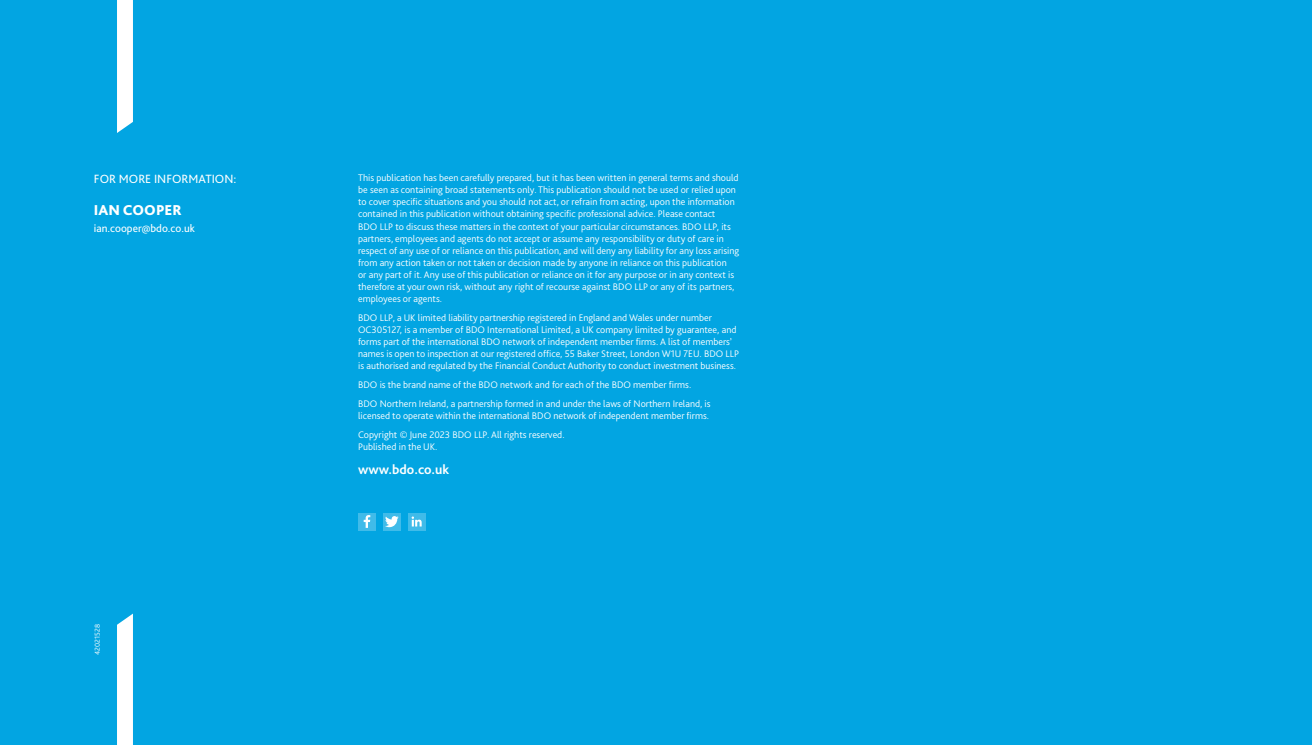
<style>
.page{position:relative;width:1312px;height:745px;background:#fff}
.page>*{position:absolute;margin:0;border:0;box-sizing:border-box;transform-origin:0 0}
.t1{font:800 15px "Bliss Pro";color:#fff}
.t2{font:700 13.75px "Bliss Pro";color:#fff}
.t3{font:12.5px "Bliss Pro";color:#fff}
.t4{font:11.25px "Bliss Pro";color:#fff}
.t5{font:300 10px/12px "Bliss Pro";color:#fff}
.t6{font:300 7.5px "Bliss Pro";color:#fff}
</style>
<div class="page">
<div style="left:0;top:0;width:1311px;height:744px;background:#02a5e2"></div>
<svg style="left:407px;top:512px;width:18px;height:18px"></svg>
<svg style="left:411px;top:516px;width:10px;height:10px"></svg>
<div style="left:358px;top:512px;width:18px;height:18px;background:#40bbe9"></div>
<svg style="left:363px;top:515px;width:7px;height:12px"></svg>
<div style="left:383px;top:512px;width:17px;height:18px;background:#40bbe9"></div>
<svg style="left:385px;top:516px;width:13px;height:11px"></svg>
<svg style="left:117px;top:0;width:16px;height:133px"></svg>
<svg style="left:117px;top:613px;width:16px;height:131px"></svg>
<p class="t3" style="left:94px;top:171px;width:144px">FOR MORE INFORMATION:</p>
<h1 class="t1" style="left:94px;top:200px;width:89px">IAN COOPER</h1>
<p class="t4" style="left:94px;top:221px;width:102px">ian.cooper@bdo.co.uk</p>
<p class="t6" style="left:92px;top:654px;width:32px;rotate:-90deg">42021528</p>
<p class="t5" style="left:358px;top:172px;width:382px">This publication has been carefully prepared, but it has been written in general terms and should be seen as containing broad statements only. This publication should not be used or relied upon to cover specific situations and you should not act, or refrain from acting, upon the information contained in this publication without obtaining specific professional advice. Please contact<br>BDO LLP to discuss these matters in the context of your particular circumstances. BDO LLP, its partners, employees and agents do not accept or assume any responsibility or duty of care in respect of any use of or reliance on this publication, and will deny any liability for any loss arising from any action taken or not taken or decision made by anyone in reliance on this publication<br>or any part of it. Any use of this publication or reliance on it for any purpose or in any context is therefore at your own risk, without any right of recourse against BDO LLP or any of its partners, employees or agents.</p>
<p class="t5" style="left:358px;top:311px;width:382px">BDO LLP, a UK limited liability partnership registered in England and Wales under number OC305127, is a member of BDO International Limited, a UK company limited by guarantee, and forms part of the international BDO network of independent member firms. A list of members’ names is open to inspection at our registered office, 55 Baker Street, London W1U 7EU. BDO LLP is authorised and regulated by the Financial Conduct Authority to conduct investment business.</p>
<p class="t5" style="left:358px;top:374px;width:354px;line-height:19.1px">BDO is the brand name of the BDO network and for each of the BDO member firms.<br>BDO Northern Ireland, a partnership formed in and under the laws of Northern Ireland, is</p>
<p class="t5" style="left:358px;top:405px;width:352px;line-height:19.1px">licensed to operate within the international BDO network of independent member firms.<br>Copyright © June 2023 BDO LLP. All rights reserved.</p>
<p class="t5" style="left:358px;top:440px;width:81px">Published in the UK.</p>
<h2 class="t2" style="left:358px;top:460px;width:93px">www.bdo.co.uk</h2>
</div>
